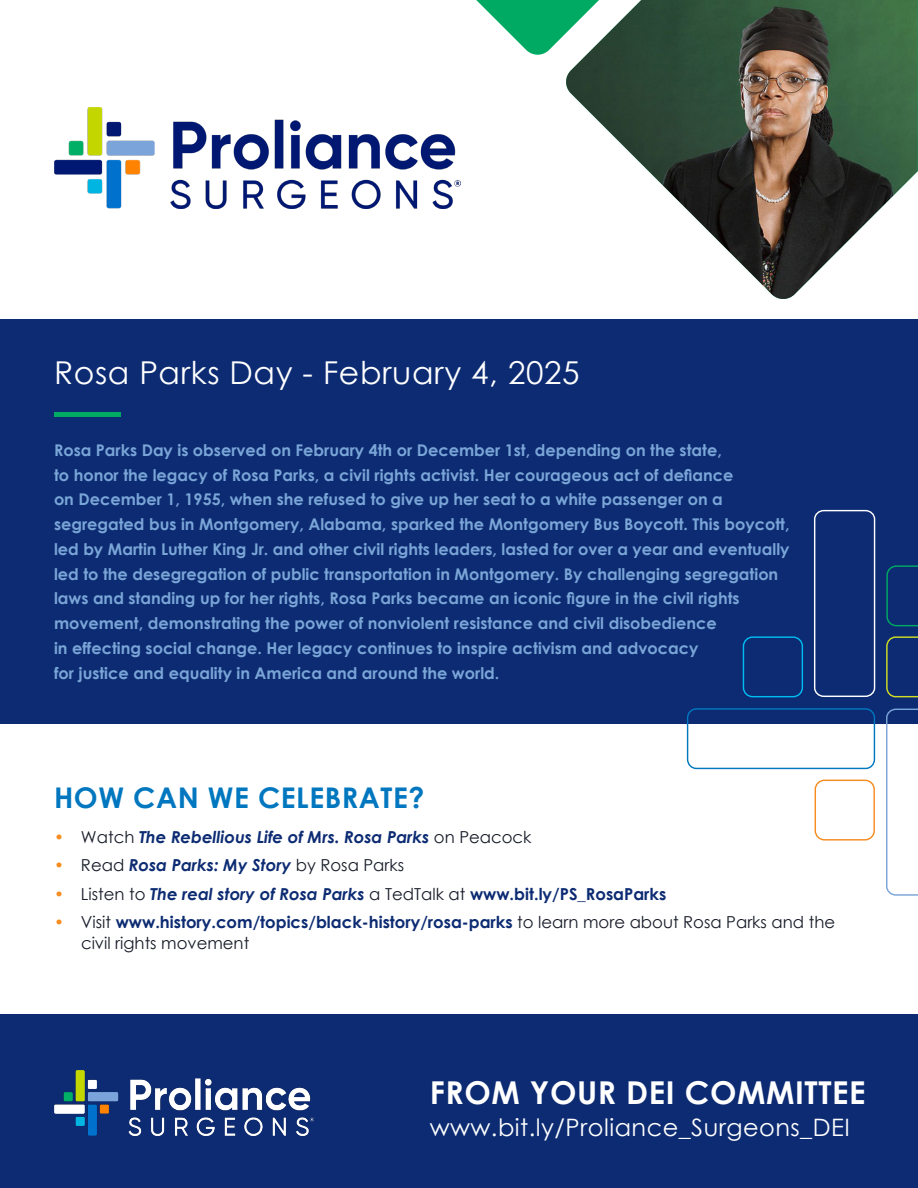
<style>
.page{position:relative;width:918px;height:1188px;background:#fff}
.page>*{position:absolute;margin:0;border:0;box-sizing:border-box;transform-origin:0 0}
.t1{font:31.5px "Century Gothic";letter-spacing:.02em;color:#fff}
.t2{font:700 31.5px "Century Gothic";letter-spacing:.02em;color:#fff}
.t3{font:700 28.5px "Century Gothic";letter-spacing:.02em;color:#0077bf}
.t4{font:24px "Century Gothic";letter-spacing:.02em;color:#fff}
.t5{font:italic 700 16.5px "Century Gothic";color:#0c2b72}
.t6{font:16.5px/21px "Century Gothic";color:#171c28}
.t7{font:700 16.2px/24.8px "Century Gothic";color:#7aa5d7}
.s1{font-weight:400;font-style:normal;color:#f68c1f}
.s2{font-weight:400;font-style:normal;color:#171c28}
.s3{font-style:normal}
.s4{color:#f68c1f}
.s5{font-weight:700;color:#0c2b72}
</style>
<div class="page">
<div style="left:0;top:319px;width:918px;height:405px;background:#0c2b72"></div>
<div style="left:814px;top:510px;width:61px;height:187px;border:1px solid #fff;border-radius:9px"></div>
<svg style="left:886px;top:636px;width:32px;height:61px"></svg>
<div style="left:743px;top:636px;width:60px;height:61px;border:1px solid #00bcf1;border-radius:9px"></div>
<svg style="left:886px;top:709px;width:32px;height:187px"></svg>
<div style="left:687px;top:708px;width:188px;height:61px;border:1px solid #0077bf;border-radius:9px"></div>
<div style="left:815px;top:780px;width:60px;height:61px;border:1px solid #f68c1f;border-radius:9px"></div>
<svg style="left:886px;top:565px;width:32px;height:61px"></svg>
<div style="left:54px;top:412px;width:66px;height:5px;background:#00aa63"></div>
<img style="left:566px;top:0;width:352px;height:299px">
<svg style="left:476px;top:0;width:280px;height:56px"></svg>
<img style="left:54px;top:107px;width:406px;height:101px">
<div style="left:0;top:1015px;width:918px;height:173px;background:#0c2b72"></div>
<img style="left:54px;top:1071px;width:260px;height:64px">
<p class="t1" style="left:54px;top:350px;width:527px">Rosa Parks Day - February 4, 2025</p>
<p class="t7" style="left:54px;top:437px;width:737px">Rosa Parks Day is observed on February 4th or December 1st, depending on the state,<br>to honor the legacy of Rosa Parks, a civil rights activist. Her courageous act of defiance<br>on December 1, 1955, when she refused to give up her seat to a white passenger on a segregated bus in Montgomery, Alabama, sparked the Montgomery Bus Boycott. This boycott, led by Martin Luther King Jr. and other civil rights leaders, lasted for over a year and eventually led to the desegregation of public transportation in Montgomery. By challenging segregation laws and standing up for her rights, Rosa Parks became an iconic figure in the civil rights movement, demonstrating the power of nonviolent resistance and civil disobedience<br>in effecting social change. Her legacy continues to inspire activism and advocacy<br>for justice and equality in America and around the world.</p>
<p class="t3" style="left:54px;top:776px;width:372px">HOW CAN WE CELEBRATE?</p>
<p class="t5" style="left:54px;top:824px;width:479px"><span class="s1">•</span> <span class="s2">Watch</span> The Rebellious Life of Mrs. Rosa Parks <span class="s2">on Peacock</span></p>
<p class="t5" style="left:54px;top:853px;width:352px"><span class="s1">•</span> <span class="s2">Read</span> Rosa Parks: My Story <span class="s2">by Rosa Parks</span></p>
<p class="t5" style="left:54px;top:881px;width:614px"><span class="s1">•</span> <span class="s2">Listen to</span> The real story of Rosa Parks <span class="s2">a TedTalk at</span> <span class="s3">www.bit.ly/PS_RosaParks</span></p>
<p class="t6" style="left:81px;top:911px;width:756px;text-indent:-27px"><span class="s4">•</span> Visit <span class="s5">www.history.com/topics/black-history/rosa-parks</span> to learn more about Rosa Parks and the civil rights movement</p>
<p class="t2" style="left:430px;top:1069px;width:437px">FROM YOUR DEI COMMITTEE</p>
<p class="t4" style="left:430px;top:1110px;width:422px">www.bit.ly/Proliance_Surgeons_DEI</p>
</div>
